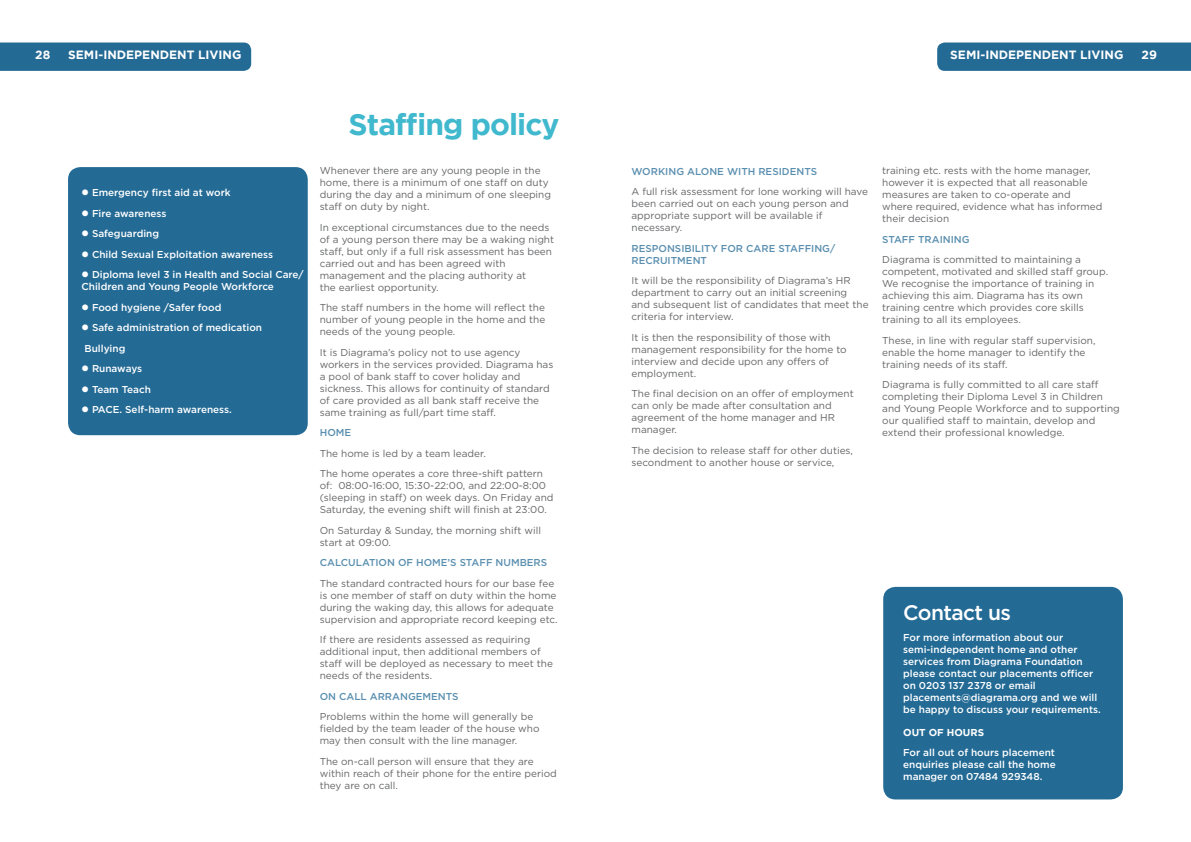
<style>
.page{position:relative;width:1191px;height:842px;background:#fff}
.page>*{position:absolute;margin:0;border:0;box-sizing:border-box;transform-origin:0 0}
.t1{font:700 30px "Gotham";letter-spacing:-.03em;color:#40b8cd}
.t2{font:500 21px "Gotham";letter-spacing:-.03em;color:#fff}
.t3{font:700 12px "Gotham";color:#fff}
.t4{font:10px/12px "Gotham";color:#646567}
.t5{font:500 10px/12px "Gotham";color:#fff}
.t6{font:500 10px/12px "Gotham";color:#5a8fb0}
.t7{font:700 10px "Gotham";color:#fff}
.t8{font:500 10px "Gotham";letter-spacing:-.02em;color:#fff}
</style>
<div class="page">
<div style="left:937px;top:43px;width:254px;height:28px;background:#236a95"></div>
<div style="left:0;top:43px;width:251px;height:28px;background:#236a95"></div>
<div style="left:883px;top:587px;width:240px;height:212px;background:#236a95;border-radius:12px"></div>
<div style="left:68px;top:167px;width:240px;height:268px;background:#236a95;border-radius:12px"></div>
<p class="t3" style="left:35px;top:47px;width:17px">28</p>
<p class="t3" style="left:68px;top:47px;width:175px">SEMI-INDEPENDENT LIVING</p>
<p class="t3" style="left:950px;top:48px;width:175px">SEMI-INDEPENDENT LIVING</p>
<p class="t3" style="left:1141px;top:48px;width:17px">29</p>
<p class="t5" style="left:81px;top:186px;width:151px">● Emergency first aid at work</p>
<p class="t5" style="left:81px;top:207px;width:86px">● Fire awareness</p>
<p class="t5" style="left:81px;top:227px;width:79px">● Safeguarding</p>
<p class="t5" style="left:81px;top:248px;width:193px">● Child Sexual Exploitation awareness</p>
<p class="t5" style="left:81px;top:268px;width:224px">● Diploma level 3 in Health and Social Care/<br>Children and Young People Workforce</p>
<p class="t5" style="left:81px;top:301px;width:141px">● Food hygiene /Safer food</p>
<p class="t5" style="left:84px;top:317px;width:179px;line-height:20.5px;text-indent:-3px">● Safe administration of medication<br>Bullying</p>
<p class="t8" style="left:81px;top:363px;width:62px">● Runaways</p>
<p class="t5" style="left:81px;top:383px;width:71px">● Team Teach</p>
<p class="t5" style="left:81px;top:403px;width:152px">● PACE. Self-harm awareness.</p>
<h1 class="t1" style="left:349px;top:107px;width:212px">Staffing policy</h1>
<p class="t4" style="left:320px;top:165px;width:233px">Whenever there are any young people in the home, there is a minimum of one staff on duty during the day and a minimum of one sleeping staff on duty by night.</p>
<p class="t4" style="left:320px;top:221px;width:236px">In exceptional circumstances due to the needs of a young person there may be a waking night staff, but only if a full risk assessment has been carried out and has been agreed with management and the placing authority at<br>the earliest opportunity.</p>
<p class="t4" style="left:320px;top:302px;width:227px;text-align:justify">The staff numbers in the home will reflect the number of young people in the home and the needs of the young people.</p>
<p class="t4" style="left:320px;top:346px;width:235px">It is Diagrama’s policy not to use agency workers in the services provided. Diagrama has a pool of bank staff to cover holiday and sickness. This allows for continuity of standard of care provided as all bank staff receive the same training as full/part time staff.</p>
<p class="t6" style="left:320px;top:427px;width:33px">HOME</p>
<p class="t4" style="left:320px;top:443px;width:225px;line-height:20.5px">The home is led by a team leader.<br>The home operates a core three-shift pattern</p>
<p class="t4" style="left:320px;top:480px;width:235px">of: 08:00-16:00, 15:30-22:00, and 22:00-8:00 (sleeping in staff) on week days. On Friday and<br>Saturday, the evening shift will finish at 23:00.</p>
<p class="t4" style="left:320px;top:524px;width:223px">On Saturday &amp; Sunday, the morning shift will start at 09:00.</p>
<p class="t6" style="left:320px;top:557px;width:229px">CALCULATION OF HOME’S STAFF NUMBERS</p>
<p class="t4" style="left:320px;top:577px;width:239px">The standard contracted hours for our base fee is one member of staff on duty within the home during the waking day, this allows for adequate supervision and appropriate record keeping etc.</p>
<p class="t4" style="left:320px;top:634px;width:235px">If there are residents assessed as requiring additional input, then additional members of staff will be deployed as necessary to meet the needs of the residents.</p>
<p class="t6" style="left:320px;top:690px;width:140px">ON CALL ARRANGEMENTS</p>
<p class="t4" style="left:320px;top:711px;width:221px">Problems within the home will generally be fielded by the team leader of the house who may then consult with the line manager.</p>
<p class="t4" style="left:320px;top:755px;width:238px">The on-call person will ensure that they are within reach of their phone for the entire period they are on call.</p>
<p class="t6" style="left:631px;top:165px;width:187px">WORKING ALONE WITH RESIDENTS</p>
<p class="t4" style="left:631px;top:185px;width:238px">A full risk assessment for lone working will have been carried out on each young person and appropriate support will be available if necessary.</p>
<p class="t6" style="left:631px;top:242px;width:205px">RESPONSIBILITY FOR CARE STAFFING/<br>RECRUITMENT</p>
<p class="t4" style="left:631px;top:274px;width:239px">It will be the responsibility of Diagrama’s HR department to carry out an initial screening<br>and subsequent list of candidates that meet the criteria for interview.</p>
<p class="t4" style="left:631px;top:331px;width:217px">It is then the responsibility of those with management responsibility for the home to interview and decide upon any offers of employment.</p>
<p class="t4" style="left:631px;top:387px;width:224px">The final decision on an offer of employment can only be made after consultation and agreement of the home manager and HR manager.</p>
<p class="t4" style="left:631px;top:444px;width:223px">The decision to release staff for other duties, secondment to another house or service,</p>
<p class="t4" style="left:882px;top:165px;width:222px">training etc. rests with the home manager, however it is expected that all reasonable measures are taken to co-operate and where required, evidence what has informed their decision</p>
<p class="t6" style="left:882px;top:233px;width:89px">STAFF TRAINING</p>
<p class="t4" style="left:882px;top:254px;width:227px">Diagrama is committed to maintaining a competent, motivated and skilled staff group.<br>We recognise the importance of training in achieving this aim. Diagrama has its own training centre which provides core skills training to all its employees.</p>
<p class="t4" style="left:882px;top:334px;width:215px">These, in line with regular staff supervision, enable the home manager to identify the training needs of its staff.</p>
<p class="t4" style="left:882px;top:379px;width:239px">Diagrama is fully committed to all care staff completing their Diploma Level 3 in Children and Young People Workforce and to supporting our qualified staff to maintain, develop and extend their professional knowledge.</p>
<h2 class="t2" style="left:903px;top:601px;width:109px">Contact us</h2>
<p class="t5" style="left:903px;top:631px;width:199px">For more information about our semi-independent home and other services from Diagrama Foundation please contact our placements officer on 0203 137 2378 or email placements@diagrama.org and we will be happy to discuss your requirements.</p>
<p class="t7" style="left:903px;top:726px;width:82px">OUT OF HOURS</p>
<p class="t5" style="left:903px;top:746px;width:154px;text-align:justify">For all out of hours placement enquiries please call the home manager on 07484 929348.</p>
</div>
